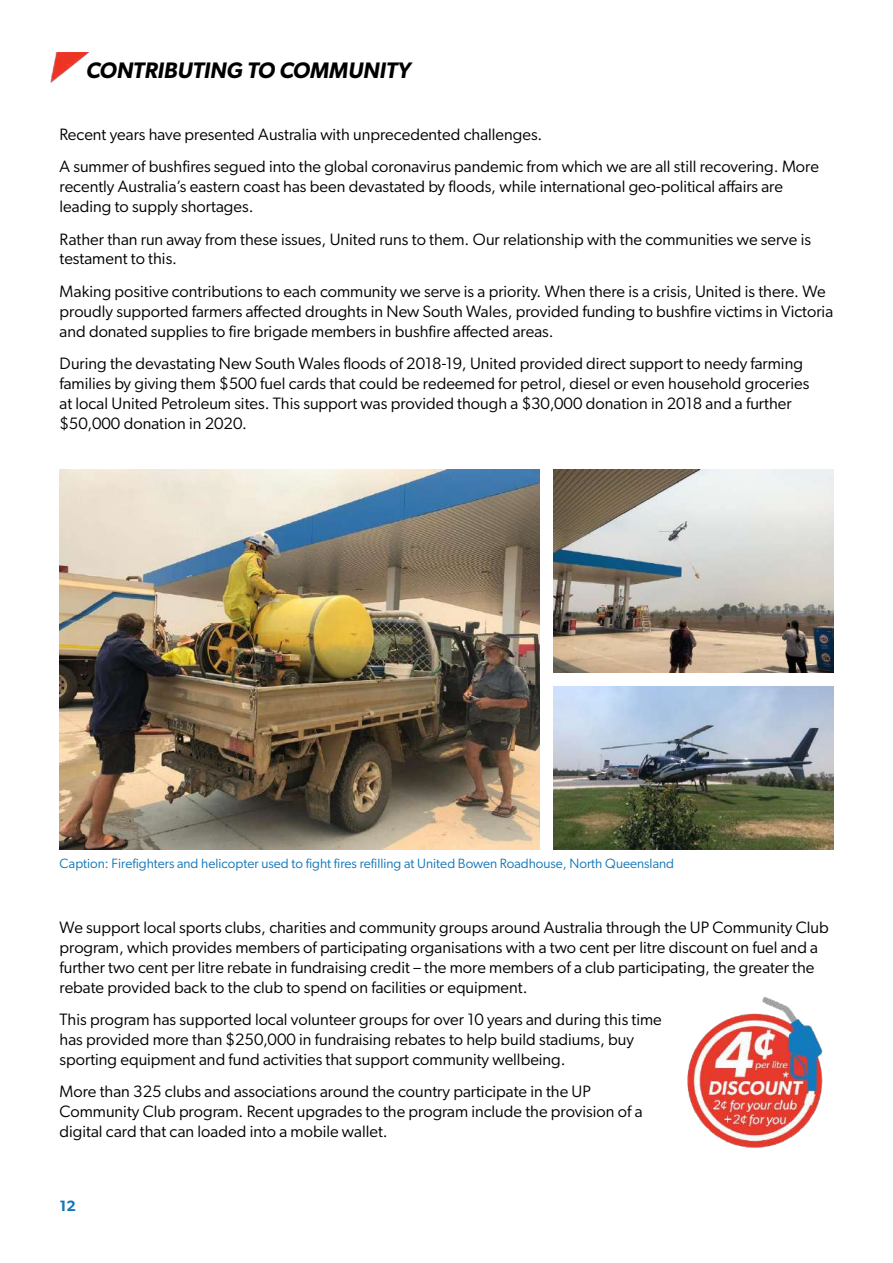
<style>
.page{position:relative;width:893px;height:1263px;background:#fff}
.page>*{position:absolute;margin:0;border:0;box-sizing:border-box;transform-origin:0 0}
.t1{font:italic 600 22.5px "Gibson";color:#000}
.t2{font:16.5px/19.8px "Gibson";color:#000}
.t3{font:600 15px "Gibson";color:#1177b9}
.t4{font:13.5px "Gibson";color:#1177b9}
</style>
<div class="page">
<img style="left:553px;top:687px;width:280px;height:162px">
<img style="left:553px;top:470px;width:280px;height:202px">
<img style="left:60px;top:470px;width:480px;height:379px">
<img style="left:687px;top:997px;width:136px;height:151px">
<img style="left:50px;top:52px;width:39px;height:31px">
<h1 class="t1" style="left:86px;top:56px;width:326px">CONTRIBUTING TO COMMUNITY</h1>
<p class="t2" style="left:60px;top:118px;width:761px;line-height:32.5px">Recent years have presented Australia with unprecedented challenges.<br>A summer of bushfires segued into the global coronavirus pandemic from which we are all still recovering. More</p>
<p class="t2" style="left:60px;top:176px;width:725px">recently Australia’s eastern coast has been devastated by floods, while international geo-political affairs are leading to supply shortages.</p>
<p class="t2" style="left:60px;top:229px;width:753px">Rather than run away from these issues, United runs to them. Our relationship with the communities we serve is testament to this.</p>
<p class="t2" style="left:60px;top:281px;width:775px">Making positive contributions to each community we serve is a priority. When there is a crisis, United is there. We proudly supported farmers affected droughts in New South Wales, provided funding to bushfire victims in Victoria and donated supplies to fire brigade members in bushfire affected areas.</p>
<p class="t2" style="left:60px;top:353px;width:751px">During the devastating New South Wales floods of 2018-19, United provided direct support to needy farming families by giving them $500 fuel cards that could be redeemed for petrol, diesel or even household groceries at local United Petroleum sites. This support was provided though a $30,000 donation in 2018 and a further $50,000 donation in 2020.</p>
<p class="t4" style="left:60px;top:855px;width:616px">Caption: Firefighters and helicopter used to fight fires refilling at United Bowen Roadhouse, North Queensland</p>
<p class="t2" style="left:60px;top:917px;width:771px">We support local sports clubs, charities and community groups around Australia through the UP Community Club program, which provides members of participating organisations with a two cent per litre discount on fuel and a further two cent per litre rebate in fundraising credit – the more members of a club participating, the greater the rebate provided back to the club to spend on facilities or equipment.</p>
<p class="t2" style="left:60px;top:1009px;width:604px">This program has supported local volunteer groups for over 10 years and during this time has provided more than $250,000 in fundraising rebates to help build stadiums, buy sporting equipment and fund activities that support community wellbeing.</p>
<p class="t2" style="left:60px;top:1081px;width:584px">More than 325 clubs and associations around the country participate in the UP<br>Community Club program. Recent upgrades to the program include the provision of a digital card that can loaded into a mobile wallet.</p>
<p class="t3" style="left:60px;top:1196px;width:18px">12</p>
</div>
